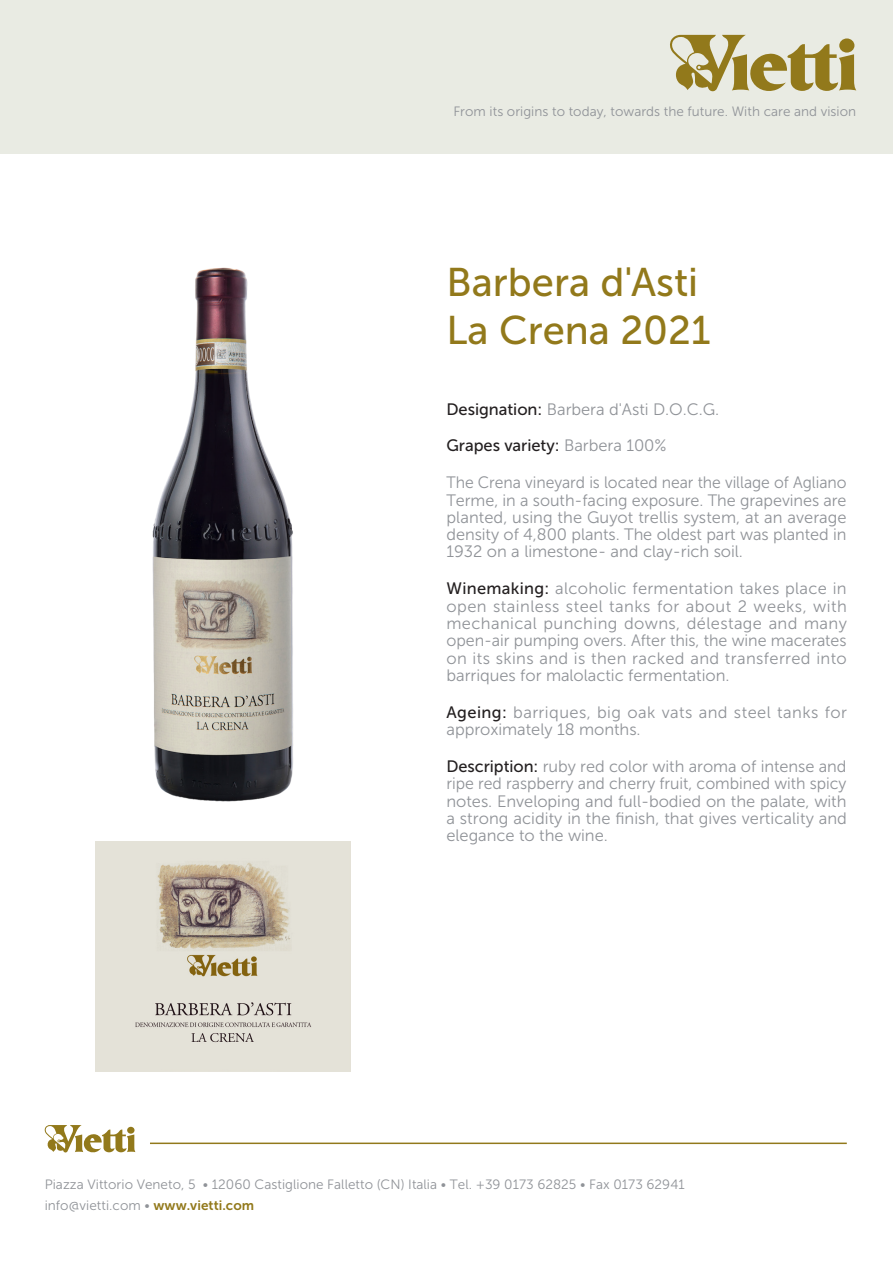
<style>
.page{position:relative;width:893px;height:1263px;background:#fff}
.page>*{position:absolute;margin:0;border:0;box-sizing:border-box;transform-origin:0 0}
.t1{font:39.9px/48px "Museo Sans 500";color:#92791b}
.t2{font:16.5px/17.2px "Museo Sans 300";letter-spacing:-.005em;color:#909398;text-align:justify}
.t3{font:16.5px/17.4px "Museo Sans 300";letter-spacing:-.005em;color:#909398;text-align:justify;scale:.95 1}
.t4{font:16.5px/17.4px "Museo Sans 300";letter-spacing:.025em;color:#909398}
.t5{font:16.5px "Museo Sans 500";letter-spacing:-.005em;color:#231f20}
.t6{font:13.5px/21px "Museo Sans 300";letter-spacing:.005em;color:#909398}
.s1{font-family:"Museo Sans 500";color:#231f20}
.s2{font-family:"Museo Sans 300";color:#909398}
.s3{font-family:"Museo Sans 700";color:#92791b}
</style>
<div class="page">
<div style="left:0;top:0;width:893px;height:153px;background:#e9ebe3"></div>
<svg style="left:670px;top:35px;width:186px;height:57px"></svg>
<svg style="left:44px;top:1125px;width:92px;height:28px"></svg>
<hr style="left:150px;top:1142px;width:697px;height:2px;background:#92791b">
<img style="left:96px;top:842px;width:255px;height:230px">
<img style="left:95px;top:267px;width:256px;height:575px">
<p class="t6" style="left:453px;top:101px;width:404px">From its origins to today, towards the future. With care and vision</p>
<h1 class="t1" style="left:446px;top:258px;width:266px">Barbera d'Asti<br>La Crena 2021</h1>
<p class="t2" style="left:446px;top:400px;width:274px"><span class="s1">Designation:</span> Barbera d'Asti D.O.C.G.</p>
<p class="t5" style="left:446px;top:437px;width:222px">Grapes variety: <span class="s2">Barbera 100%</span></p>
<p class="t3" style="left:446px;top:474px;width:423px">The Crena vineyard is located near the village of Agliano Terme, in a south-facing exposure. The grapevines are planted, using the Guyot trellis system, at an average density of 4,800 plants. The oldest part was planted in 1932 on a limestone- and clay-rich soil.</p>
<p class="t2" style="left:446px;top:580px;width:402px"><span class="s1">Winemaking:</span> alcoholic fermentation takes place in open stainless steel tanks for about 2 weeks, with mechanical punching downs, délestage and many open-air pumping overs. After this, the wine macerates on its skins and is then racked and transferred into barriques for malolactic fermentation.</p>
<p class="t4" style="left:446px;top:703px;width:402px"><span class="s1">Ageing:</span> barriques, big oak vats and steel tanks for approximately 18 months.</p>
<p class="t2" style="left:446px;top:758px;width:402px"><span class="s1">Description:</span> ruby red color with aroma of intense and ripe red raspberry and cherry fruit, combined with spicy notes. Enveloping and full-bodied on the palate, with a strong acidity in the finish, that gives verticality and elegance to the wine.</p>
<p class="t6" style="left:45px;top:1173px;width:642px">Piazza Vittorio Veneto, 5 • 12060 Castiglione Falletto (CN) Italia • Tel. +39 0173 62825 • Fax 0173 62941 info@vietti.com • <span class="s3">www.vietti.com</span></p>
</div>
